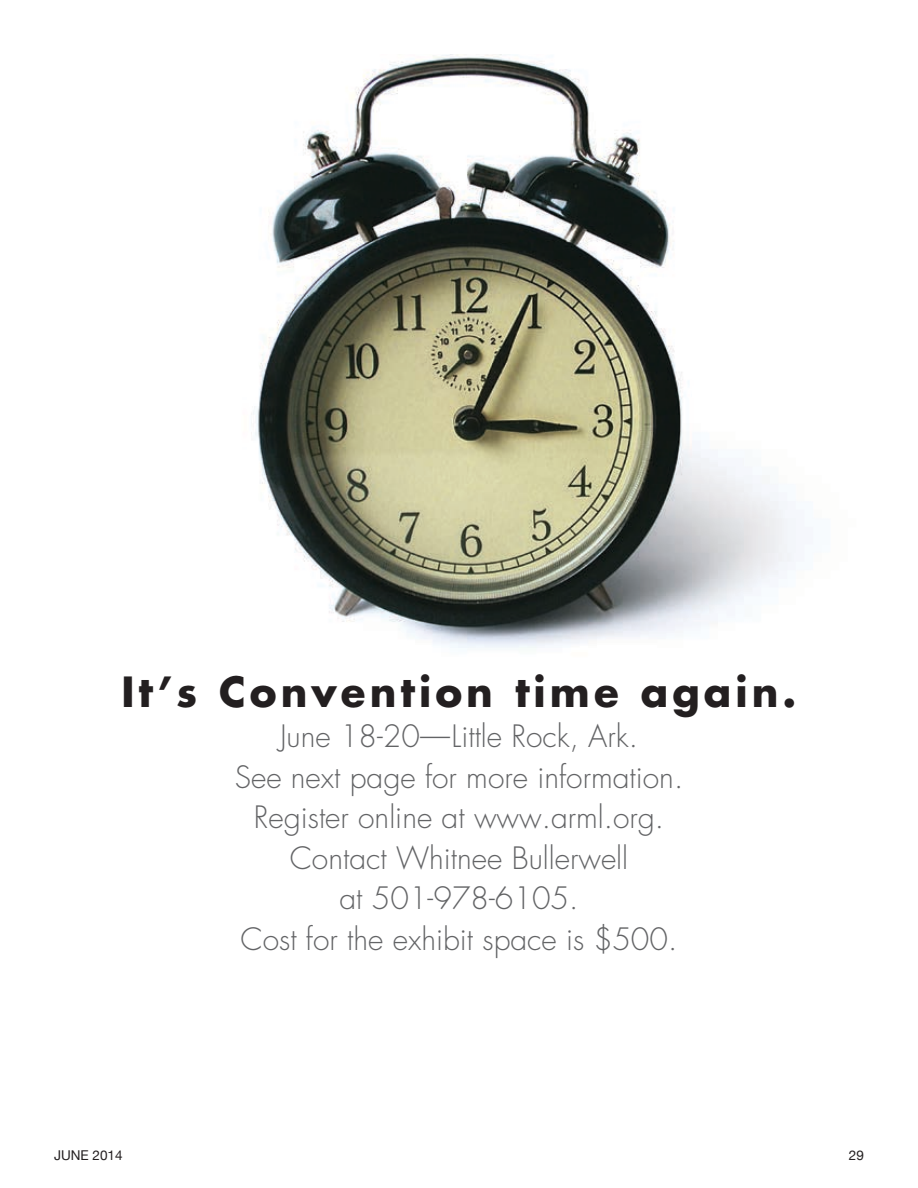
<style>
.page{position:relative;width:918px;height:1188px;background:#fff}
.page>*{position:absolute;margin:0;border:0;box-sizing:border-box;transform-origin:0 0}
.t1{font:700 40.5px "Futura";letter-spacing:.1em;color:#231f20}
.t2{font:300 30px/40.5px "Futura";color:#636466;text-align:center}
.t3{font:13.5px "Helvetica Neue";color:#231f20}
</style>
<div class="page">
<img style="left:253px;top:54px;width:543px;height:594px">
<h1 class="t1" style="left:121px;top:664px;width:677px">It’s Convention time again.</h1>
<p class="t2" style="left:235px;top:717px;width:450px">June 18-20—Little Rock, Ark.<br>See next page for more information.<br>Register online at www.arml.org.<br>Contact Whitnee Bullerwell<br>at 501-978-6105.<br>Cost for the exhibit space is $500.</p>
<p class="t3" style="left:54px;top:1148px;width:70px">JUNE 2014</p>
<p class="t3" style="left:849px;top:1148px;width:17px">29</p>
</div>
